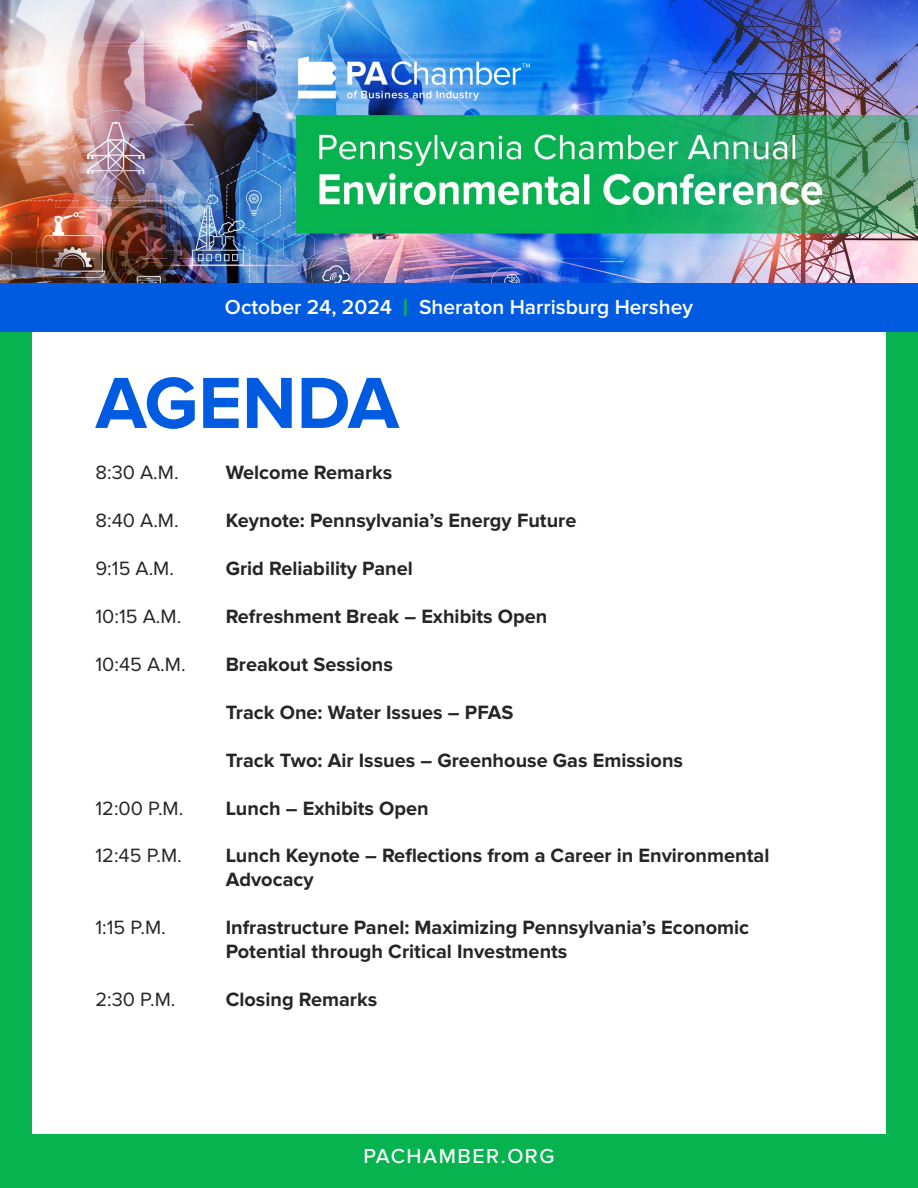
<style>
.page{position:relative;width:918px;height:1188px;background:#06b34f}
.page>*{position:absolute;margin:0;border:0;box-sizing:border-box;transform-origin:0 0}
.t1{font:700 75px "Proxima Nova";color:#005be0}
.t2{font:600 21px "Proxima Nova";color:#fff}
.t3{font:500 21px "Proxima Nova";letter-spacing:.075em;color:#fff}
.t4{font:700 19.95px/24px "Proxima Nova";color:#272526}
.t5{font:19.95px "Proxima Nova";color:#272526}
.s1{font-size:25.2px;color:#06b34f}
</style>
<div class="page">
<img style="left:0;top:0;width:918px;height:284px">
<div style="left:32px;top:332px;width:854px;height:802px;background:#fff"></div>
<div style="left:0;top:284px;width:918px;height:48px;background:#005be0"></div>
<p class="t2" style="left:225px;top:295px;width:470px">October 24, 2024 <span class="s1">I</span> Sheraton Harrisburg Hershey</p>
<p class="t1" style="left:96px;top:376px;width:305px">AGENDA</p>
<p class="t5" style="left:96px;top:466px;width:85px">8:30 A.M.</p>
<p class="t4" style="left:226px;top:462px;width:168px">Welcome Remarks</p>
<p class="t5" style="left:96px;top:514px;width:85px">8:40 A.M.</p>
<p class="t4" style="left:226px;top:510px;width:352px">Keynote: Pennsylvania’s Energy Future</p>
<p class="t5" style="left:96px;top:562px;width:80px">9:15 A.M.</p>
<p class="t4" style="left:226px;top:558px;width:189px">Grid Reliability Panel</p>
<p class="t5" style="left:96px;top:610px;width:87px">10:15 A.M.</p>
<p class="t4" style="left:226px;top:606px;width:323px">Refreshment Break – Exhibits Open</p>
<p class="t5" style="left:96px;top:658px;width:92px">10:45 A.M.</p>
<p class="t4" style="left:226px;top:654px;width:169px">Breakout Sessions</p>
<p class="t4" style="left:226px;top:702px;width:289px">Track One: Water Issues – PFAS</p>
<p class="t4" style="left:226px;top:749px;width:459px">Track Two: Air Issues – Greenhouse Gas Emissions</p>
<p class="t5" style="left:96px;top:801px;width:89px">12:00 P.M.</p>
<p class="t4" style="left:226px;top:797px;width:205px">Lunch – Exhibits Open</p>
<p class="t5" style="left:96px;top:849px;width:88px">12:45 P.M.</p>
<p class="t4" style="left:226px;top:845px;width:545px">Lunch Keynote – Reflections from a Career in Environmental<br>Advocacy</p>
<p class="t5" style="left:96px;top:921px;width:72px">1:15 P.M.</p>
<p class="t4" style="left:226px;top:917px;width:525px">Infrastructure Panel: Maximizing Pennsylvania’s Economic<br>Potential through Critical Investments</p>
<p class="t5" style="left:96px;top:993px;width:81px">2:30 P.M.</p>
<p class="t4" style="left:226px;top:989px;width:153px">Closing Remarks</p>
<p class="t3" style="left:363px;top:1149px;width:193px">PACHAMBER.ORG</p>
</div>
